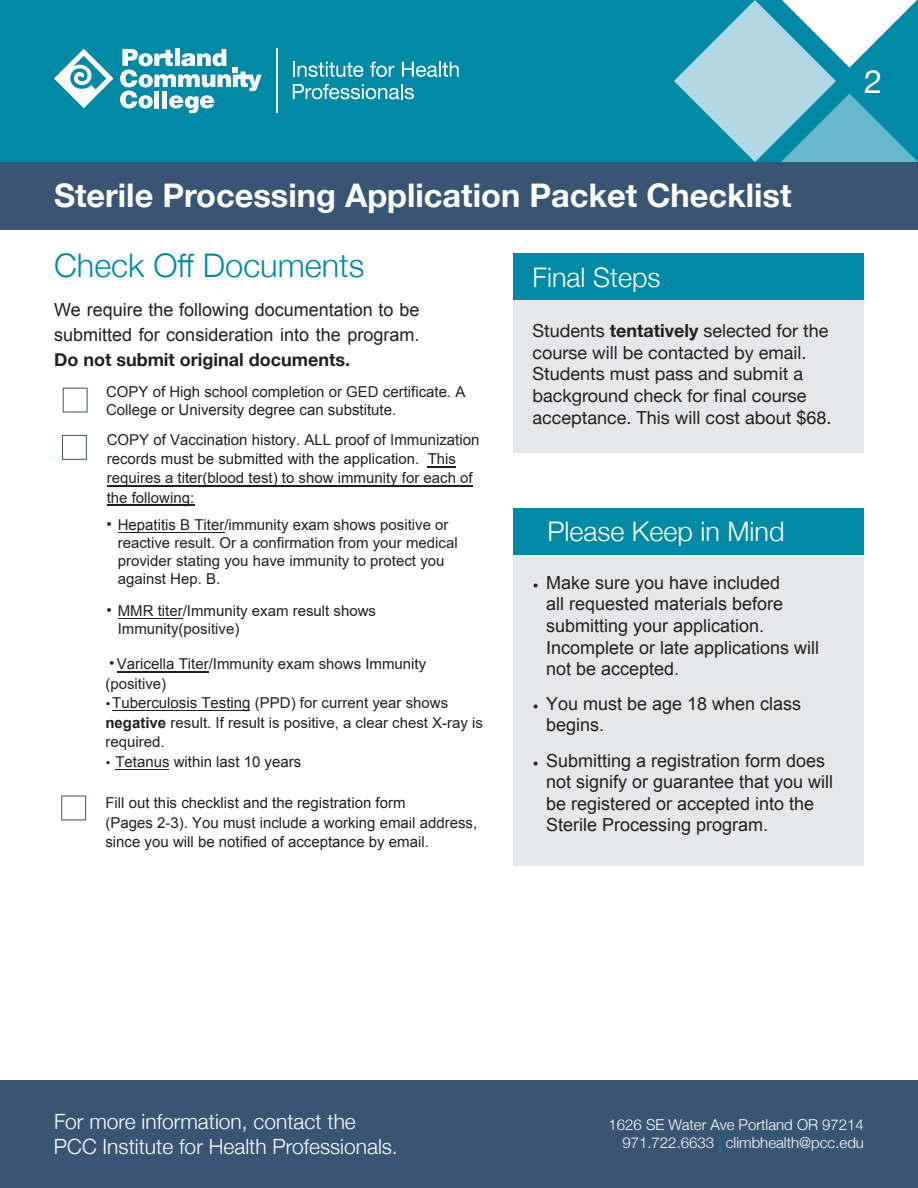
<style>
.page{position:relative;width:918px;height:1188px;background:#fff}
.page>*{position:absolute;margin:0;border:0;box-sizing:border-box;transform-origin:0 0}
.t1{font:700 32.55px "Helvetica Neue";color:#fff}
.t2{font:300 32.55px "Helvetica Neue";color:#0089a5}
.t3{font:32.55px "Helvetica Neue";color:#fff}
.t4{font:300 27px "Helvetica Neue";color:#fff}
.t5{font:300 21px/25.2px "Helvetica Neue";color:#fff}
.t6{font:18px/21.6px "Arial";color:#231f20}
.t7{font:18px/21.6px "Helvetica Neue";color:#231f20}
.t8{font:15px/18px "Arial";color:#231f20}
.t9{font:300 15px/18px "Helvetica Neue";color:#fff;text-align:right}
.s1{font-family:"Helvetica Neue";font-weight:700}
.s2{font-family:"Helvetica Neue";font-size:16.95px}
.s3{font-weight:700}
.s4{font-family:"Helvetica Neue"}
.s5{color:#0089a5}
</style>
<div class="page">
<div style="left:0;top:0;width:918px;height:162px;background:#0089a5"></div>
<div style="left:0;top:162px;width:918px;height:68px;background:#385575"></div>
<div style="left:0;top:1080px;width:918px;height:108px;background:#385575"></div>
<svg style="left:674px;top:0;width:244px;height:162px"></svg>
<svg style="left:120px;top:49px;width:142px;height:64px"></svg>
<svg style="left:54px;top:49px;width:60px;height:59px"></svg>
<hr style="left:276px;top:49px;width:2px;height:64px;background:#fff">
<svg style="left:293px;top:62px;width:70px;height:15px"></svg>
<svg style="left:370px;top:61px;width:24px;height:16px"></svg>
<svg style="left:402px;top:62px;width:57px;height:15px"></svg>
<svg style="left:293px;top:84px;width:121px;height:15px"></svg>
<div style="left:62px;top:435px;width:25px;height:25px;border:1px solid #385575"></div>
<div style="left:61px;top:796px;width:25px;height:24px;border:1px solid #385575"></div>
<div style="left:513px;top:300px;width:351px;height:153px;background:#e6e7e9"></div>
<div style="left:513px;top:555px;width:351px;height:311px;background:#e6e7e9"></div>
<div style="left:513px;top:254px;width:351px;height:46px;background:#0089a5"></div>
<div style="left:513px;top:508px;width:351px;height:47px;background:#0089a5"></div>
<hr style="left:116px;top:769px;width:53px;height:1px;background:#231f20">
<hr style="left:113px;top:710px;width:137px;height:1px;background:#231f20">
<hr style="left:117px;top:671px;width:91px;height:1px;background:#231f20">
<hr style="left:118px;top:532px;width:106px;height:1px;background:#231f20">
<hr style="left:118px;top:618px;width:64px;height:1px;background:#231f20">
<svg style="left:428px;top:466px;width:28px;height:1px"></svg>
<hr style="left:107px;top:486px;width:366px;height:1px;background:#231f20">
<hr style="left:107px;top:505px;width:87px;height:1px;background:#231f20">
<h1 class="t3" style="left:864px;top:58px;width:20px">2</h1>
<p class="t1" style="left:54px;top:170px;width:739px">Sterile Processing Application Packet Checklist</p>
<p class="t2" style="left:54px;top:239px;width:312px">Check Off Documents</p>
<p class="t6" style="left:54px;top:297px;width:367px;line-height:24.9px;text-align:justify">We require the following documentation to be submitted for consideration into the program.<br><span class="s1">Do not submit original documents.</span></p>
<p class="t8" style="left:106px;top:383px;width:361px">COPY of High school completion or GED certificate. A<br>College or University degree can substitute.</p>
<p class="t8" style="left:107px;top:430px;width:374px;line-height:19.2px">COPY of Vaccination history. ALL proof of Immunization records must be submitted with the application. This requires a titer(blood test) to show immunity for each of the following:</p>
<p class="t8" style="left:118px;top:515px;width:342px;text-indent:-12px"><span class="s2">•</span> Hepatitis B Titer/immunity exam shows positive or reactive result. Or a confirmation from your medical provider stating you have immunity to protect you against Hep. B.</p>
<p class="t8" style="left:118px;top:602px;width:260px;text-indent:-12px"><span class="s2">•</span> MMR titer/Immunity exam result shows<br>Immunity(positive)</p>
<p class="t4" style="left:533px;top:255px;width:130px">Final Steps</p>
<p class="t7" style="left:533px;top:321px;width:301px">Students <span class="s3">tentatively</span> selected for the course will be contacted by email.<br>Students must pass and submit a background check for final course acceptance. This will cost about $68.</p>
<p class="t4" style="left:547px;top:510px;width:239px">Please Keep in Mind</p>
<p class="t6" style="left:546px;top:572px;width:275px;text-indent:-13px"><span class="s4">•</span> Make sure you have included<br>all requested materials before submitting your application.<br>Incomplete or late applications will not be accepted.</p>
<p class="t6" style="left:546px;top:694px;width:257px;line-height:20.5px;text-indent:-13px"><span class="s4">•</span> You must be age 18 when class begins.</p>
<p class="t6" style="left:546px;top:750px;width:289px;text-indent:-13px"><span class="s4">•</span> Submitting a registration form does not signify or guarantee that you will be registered or accepted into the Sterile Processing program.</p>
<p class="t8" style="left:105px;top:654px;width:322px;line-height:19.5px"><span class="s2">•</span>Varicella Titer/Immunity exam shows Immunity (positive)</p>
<p class="t8" style="left:105px;top:693px;width:379px;line-height:19.6px"><span class="s4">•</span>Tuberculosis Testing (PPD) for current year shows <span class="s3">negative</span> result. If result is positive, a clear chest X-ray is required.</p>
<p class="t8" style="left:105px;top:753px;width:197px"><span class="s4">•</span> Tetanus within last 10 years</p>
<p class="t8" style="left:105px;top:793px;width:373px;line-height:19.5px">Fill out this checklist and the registration form<br>(Pages 2-3). You must include a working email address, since you will be notified of acceptance by email.</p>
<h3 class="t5" style="left:54px;top:1107px;width:345px">For more information, contact the<br>PCC Institute for Health Professionals.</h3>
<p class="t9" style="left:609px;top:1115px;width:257px">1626 SE Water Ave Portland OR 97214<br>971.722.6633 <span class="s5">|</span> climbhealth@pcc.edu</p>
</div>
